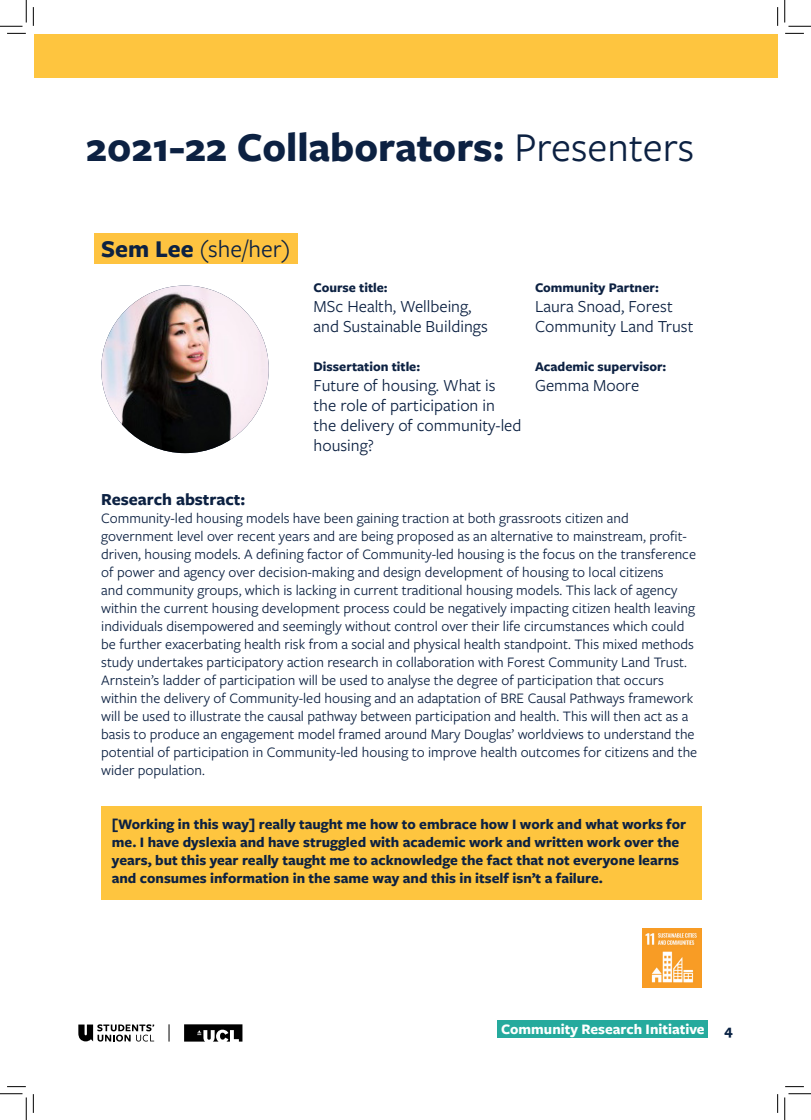
<style>
.page{position:relative;width:811px;height:1120px;background:#fff}
.page>*{position:absolute;margin:0;border:0;box-sizing:border-box;transform-origin:0 0}
.t1{font:700 42.5px "Freight Sans Pro";color:#0c2142}
.Paragraph_Style_3{font:25px "Freight Sans Pro";color:#0c2142}
.t2{font:17.5px/20px "Freight Sans Pro";color:#0c2142}
.t3{font:700 17.5px "Freight Sans Pro";color:#0c2142}
.t4{font:15px/18px "Freight Sans Pro";color:#0c2142}
.t5{font:700 15px/18px "Freight Sans Pro";color:#0c2142}
.t6{font:700 15px "Freight Sans Pro";color:#fff}
.t7{font:700 15px "Freight Sans Pro";color:#082143}
.t8{font:700 13.75px "Freight Sans Pro";color:#0c2142}
.s1{font-weight:400}
.s2{font-weight:700}
</style>
<div class="page">
<div style="left:101px;top:805px;width:601px;height:94px;background:#fec53f"></div>
<div style="left:34px;top:34px;width:743px;height:43px;background:#fec53f"></div>
<div style="left:94px;top:233px;width:203px;height:30px;background:#fec340"></div>
<img style="left:101px;top:285px;width:168px;height:168px;border-radius:84px">
<img style="left:643px;top:928px;width:59px;height:59px">
<svg style="left:78px;top:1024px;width:76px;height:17px"></svg>
<svg style="left:184px;top:1024px;width:58px;height:17px"></svg>
<svg style="left:169px;top:1024px;width:1px;height:17px"></svg>
<div style="left:498px;top:1020px;width:210px;height:17px;background:#25aa9d"></div>
<svg style="left:7px;top:33px;width:19px;height:1px"></svg>
<svg style="left:785px;top:33px;width:19px;height:1px"></svg>
<svg style="left:33px;top:7px;width:1px;height:19px"></svg>
<svg style="left:33px;top:1094px;width:1px;height:18px"></svg>
<svg style="left:777px;top:7px;width:1px;height:19px"></svg>
<svg style="left:777px;top:1094px;width:1px;height:18px"></svg>
<svg style="left:0;top:0;width:27px;height:27px"></svg>
<svg style="left:0;top:1093px;width:27px;height:26px"></svg>
<svg style="left:784px;top:0;width:27px;height:27px"></svg>
<svg style="left:784px;top:1093px;width:27px;height:26px"></svg>
<p class="t1" style="left:86px;top:118px;width:610px">2021-22 Collaborators: <span class="s1">Presenters</span></p>
<p class="Paragraph_Style_3" style="left:101px;top:232px;width:191px"><span class="s2">Sem Lee</span> (she/her)</p>
<p class="t8" style="left:313px;top:278px;width:76px">Course title:</p>
<p class="t2" style="left:313px;top:296px;width:159px">MSc Health, Wellbeing,</p>
<p class="t2" style="left:313px;top:316px;width:176px">and Sustainable Buildings</p>
<p class="t8" style="left:313px;top:356px;width:108px">Dissertation title:</p>
<p class="t2" style="left:313px;top:374px;width:209px">Future of housing. What is the role of participation in the delivery of community-led housing?</p>
<p class="t8" style="left:535px;top:278px;width:125px">Community Partner:</p>
<p class="t2" style="left:535px;top:296px;width:160px">Laura Snoad, Forest<br>Community Land Trust</p>
<p class="t8" style="left:535px;top:356px;width:133px">Academic supervisor:</p>
<p class="t2" style="left:535px;top:374px;width:106px">Gemma Moore</p>
<p class="t3" style="left:101px;top:486px;width:146px">Research abstract:</p>
<p class="t4" style="left:101px;top:508px;width:597px">Community-led housing models have been gaining traction at both grassroots citizen and government level over recent years and are being proposed as an alternative to mainstream, profit&shy;driven, housing models. A defining factor of Community-led housing is the focus on the transference of power and agency over decision-making and design development of housing to local citizens<br>and community groups, which is lacking in current traditional housing models. This lack of agency within the current housing development process could be negatively impacting citizen health leaving individuals disempowered and seemingly without control over their life circumstances which could be further exacerbating health risk from a social and physical health standpoint. This mixed methods study undertakes participatory action research in collaboration with Forest Community Land Trust.<br>Arnstein’s ladder of participation will be used to analyse the degree of participation that occurs within the delivery of Community-led housing and an adaptation of BRE Causal Pathways framework will be used to illustrate the causal pathway between participation and health. This will then act as a basis to produce an engagement model framed around Mary Douglas’ worldviews to understand the potential of participation in Community-led housing to improve health outcomes for citizens and the wider population.</p>
<p class="t5" style="left:112px;top:814px;width:576px">[Working in this way] really taught me how to embrace how I work and what works for me. I have dyslexia and have struggled with academic work and written work over the years, but this year really taught me to acknowledge the fact that not everyone learns and consumes information in the same way and this in itself isn’t a failure.</p>
<p class="t6" style="left:501px;top:1018px;width:205px">Community Research Initiative</p>
<p class="t7" style="left:724px;top:1019px;width:10px">4</p>
</div>
